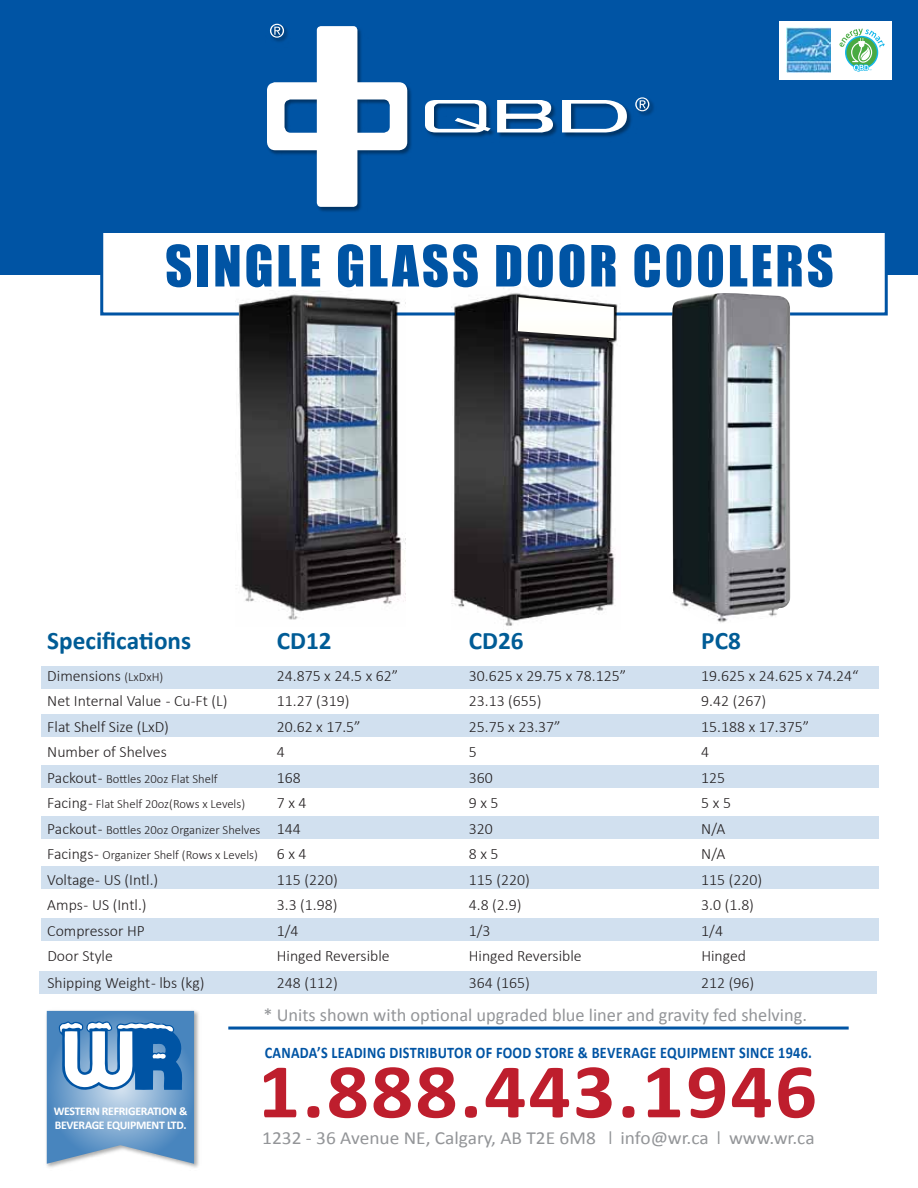
<style>
.page{position:relative;width:918px;height:1188px;background:#fff}
.page>*{position:absolute;margin:0;border:0;box-sizing:border-box;transform-origin:0 0}
.t1{font:700 77.85px "Calibri";letter-spacing:.025em;color:#be1e2d;scale:1.07 1}
.t2{font:52.5px "Impact";letter-spacing:.055em;color:#0054a4}
.t3{font:700 25.2px "Calibri";color:#005c96}
.t4{font:18.45px "Calibri";color:#939598}
.t5{font:18.45px "Calibri";color:#939598;scale:1.05 1}
.t6{font:700 16.2px "Calibri";letter-spacing:.02em;color:#0054a4;scale:.88 1}
.t7{font:300 15.75px "Calibri";color:#231f20}
.t8{font:300 12.6px "Calibri";color:#231f20}
.t9{font:700 11.85px/13.4px "Calibri";letter-spacing:-.025em;color:#fff}
.s1{font-size:12.6px}
.s2{font-size:15.75px}
</style>
<div class="page">
<div style="left:41px;top:666px;width:838px;height:23px;background:#d1e0ef"></div>
<div style="left:41px;top:714px;width:838px;height:23px;background:#d1e0ef"></div>
<div style="left:41px;top:765px;width:838px;height:23px;background:#d1e0ef"></div>
<div style="left:41px;top:816px;width:838px;height:23px;background:#d1e0ef"></div>
<div style="left:41px;top:866px;width:838px;height:23px;background:#d1e0ef"></div>
<div style="left:41px;top:919px;width:838px;height:22px;background:#d1e0ef"></div>
<div style="left:39px;top:971px;width:838px;height:23px;background:#d1e0ef"></div>
<div style="left:0;top:0;width:918px;height:275px;background:#0054a4"></div>
<img style="left:46px;top:1010px;width:153px;height:158px">
<svg style="left:47px;top:1011px;width:147px;height:153px;background:#72a0cc"></svg>
<hr style="left:228px;top:1027px;width:621px;height:3px;background:#0054a4">
<img style="left:275px;top:23px;width:379px;height:189px">
<svg style="left:562px;top:100px;width:65px;height:32px"></svg>
<svg style="left:497px;top:100px;width:56px;height:33px"></svg>
<svg style="left:425px;top:100px;width:66px;height:32px"></svg>
<svg style="left:267px;top:24px;width:140px;height:183px"></svg>
<svg style="left:635px;top:97px;width:14px;height:14px"></svg>
<div style="left:779px;top:21px;width:113px;height:58px;background:#fff"></div>
<img style="left:786px;top:28px;width:45px;height:45px">
<svg style="left:840px;top:29px;width:45px;height:43px"></svg>
<div style="left:100px;top:230px;width:788px;height:85px;background:#fff;border:3px solid #0054a4"></div>
<img style="left:668px;top:293px;width:122px;height:330px">
<img style="left:235px;top:291px;width:171px;height:329px">
<img style="left:452px;top:288px;width:168px;height:338px">
<svg style="left:455px;top:294px;width:160px;height:69px"></svg>
<h2 class="t2" style="left:165px;top:225px;width:670px">SINGLE GLASS DOOR COOLERS</h2>
<h3 class="t3" style="left:47px;top:625px;width:145px">Specifications</h3>
<h3 class="t3" style="left:277px;top:625px;width:56px">CD12</h3>
<h3 class="t3" style="left:469px;top:625px;width:56px">CD26</h3>
<h3 class="t3" style="left:701px;top:625px;width:41px">PC8</h3>
<p class="t7" style="left:47px;top:666px;width:118px">Dimensions <span class="s1">(LxDxH)</span></p>
<p class="t7" style="left:277px;top:666px;width:123px">24.875 x 24.5 x 62”</p>
<p class="t7" style="left:469px;top:666px;width:159px">30.625 x 29.75 x 78.125”</p>
<p class="t7" style="left:701px;top:666px;width:159px">19.625 x 24.625 x 74.24“</p>
<p class="t7" style="left:47px;top:691px;width:182px">Net Internal Value - Cu-Ft (L)</p>
<p class="t7" style="left:277px;top:691px;width:74px">11.27 (319)</p>
<p class="t7" style="left:469px;top:691px;width:74px">23.13 (655)</p>
<p class="t7" style="left:701px;top:691px;width:66px">9.42 (267)</p>
<p class="t7" style="left:47px;top:717px;width:123px">Flat Shelf Size (LxD)</p>
<p class="t7" style="left:277px;top:717px;width:85px">20.62 x 17.5”</p>
<p class="t7" style="left:469px;top:717px;width:93px">25.75 x 23.37”</p>
<p class="t7" style="left:701px;top:717px;width:109px">15.188 x 17.375”</p>
<p class="t7" style="left:47px;top:742px;width:121px">Number of Shelves</p>
<p class="t7" style="left:277px;top:742px;width:9px">4</p>
<p class="t7" style="left:469px;top:742px;width:9px">5</p>
<p class="t7" style="left:701px;top:742px;width:9px">4</p>
<p class="t8" style="left:47px;top:771px;width:172px"><span class="s2">Packout -</span> Bottles 20oz Flat Shelf</p>
<p class="t7" style="left:277px;top:768px;width:25px">168</p>
<p class="t7" style="left:469px;top:768px;width:25px">360</p>
<p class="t7" style="left:701px;top:768px;width:25px">125</p>
<p class="t8" style="left:47px;top:796px;width:199px"><span class="s2">Facing -</span> Flat Shelf 20oz(Rows x Levels)</p>
<p class="t7" style="left:277px;top:793px;width:31px">7 x 4</p>
<p class="t7" style="left:469px;top:793px;width:31px">9 x 5</p>
<p class="t7" style="left:701px;top:793px;width:31px">5 x 5</p>
<p class="t8" style="left:47px;top:822px;width:255px"><span class="s2">Packout -</span> Bottles 20oz Organizer Shelves <span class="s2">144</span></p>
<p class="t7" style="left:469px;top:819px;width:25px">320</p>
<p class="t7" style="left:701px;top:819px;width:26px">N/A</p>
<p class="t8" style="left:47px;top:847px;width:261px"><span class="s2">Facings -</span> Organizer Shelf (Rows x Levels) <span class="s2">6 x 4</span></p>
<p class="t7" style="left:469px;top:844px;width:31px">8 x 5</p>
<p class="t7" style="left:701px;top:844px;width:26px">N/A</p>
<p class="t7" style="left:47px;top:870px;width:112px">Voltage - US (Intl.)</p>
<p class="t7" style="left:277px;top:870px;width:62px">115 (220)</p>
<p class="t7" style="left:469px;top:870px;width:62px">115 (220)</p>
<p class="t7" style="left:701px;top:870px;width:62px">115 (220)</p>
<p class="t7" style="left:47px;top:895px;width:101px">Amps - US (Intl.)</p>
<p class="t7" style="left:277px;top:895px;width:62px">3.3 (1.98)</p>
<p class="t7" style="left:469px;top:895px;width:54px">4.8 (2.9)</p>
<p class="t7" style="left:701px;top:895px;width:54px">3.0 (1.8)</p>
<p class="t7" style="left:47px;top:921px;width:99px">Compressor HP</p>
<p class="t7" style="left:277px;top:921px;width:23px">1/4</p>
<p class="t7" style="left:469px;top:921px;width:23px">1/3</p>
<p class="t7" style="left:701px;top:921px;width:23px">1/4</p>
<p class="t7" style="left:47px;top:946px;width:67px">Door Style</p>
<p class="t7" style="left:277px;top:946px;width:114px">Hinged Reversible</p>
<p class="t7" style="left:469px;top:946px;width:114px">Hinged Reversible</p>
<p class="t7" style="left:701px;top:946px;width:46px">Hinged</p>
<p class="t7" style="left:47px;top:973px;width:159px">Shipping Weight - lbs (kg)</p>
<p class="t7" style="left:277px;top:973px;width:62px">248 (112)</p>
<p class="t7" style="left:469px;top:973px;width:62px">364 (165)</p>
<p class="t7" style="left:701px;top:973px;width:54px">212 (96)</p>
<p class="t4" style="left:263px;top:1003px;width:545px">* Units shown with optional upgraded blue liner and gravity fed shelving.</p>
<p class="t9" style="left:54px;top:1105px;width:135px">WESTERN REFRIGERATION &amp;<br>BEVERAGE EQUIPMENT LTD.</p>
<p class="t6" style="left:265px;top:1042px;width:624px">CANADA’S LEADING DISTRIBUTOR OF FOOD STORE &amp; BEVERAGE EQUIPMENT SINCE 1946.</p>
<h1 class="t1" style="left:258px;top:1042px;width:524px">1.888.443.1946</h1>
<p class="t5" style="left:262px;top:1126px;width:319px">1232 - 36 Avenue NE, Calgary, AB T2E 6M8</p>
<p class="t5" style="left:620px;top:1126px;width:186px">info@wr.ca www.wr.ca</p>
</div>
